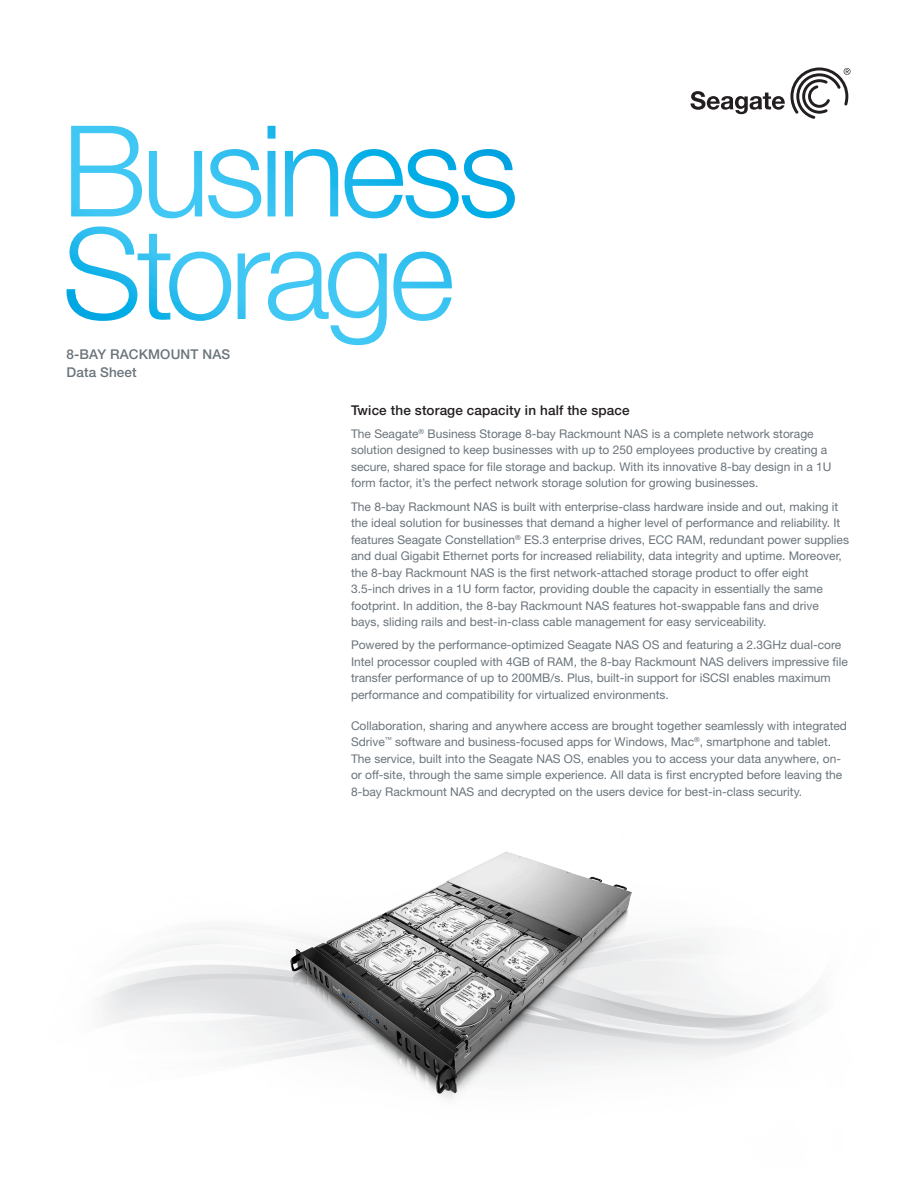
<style>
.page{position:relative;width:918px;height:1188px;background:#fff}
.page>*{position:absolute;margin:0;border:0;box-sizing:border-box;transform-origin:0 0}
.Body_Copy_Subhead{font:500 13.5px "Helvetica Neue LT Std";letter-spacing:.01em;color:#231f20}
.Body_Copy_Subhead-2{font:500 13.5px/18px "Helvetica Neue LT Std";letter-spacing:.01em;color:#6a747b}
.Body_Copy_Subhead-3{font:12px/16.5px "Helvetica Neue LT Std";color:#6a747b}
.Body_Copy{font:12px/16.5px "Helvetica Neue LT Std";color:#6a747b}
</style>
<div class="page">
<img style="left:263px;top:851px;width:391px;height:254px">
<svg style="left:67px;top:126px;width:448px;height:195px"></svg>
<svg style="left:690px;top:67px;width:161px;height:52px"></svg>
<p class="Body_Copy_Subhead-2" style="left:67px;top:345px;width:165px">8-BAY RACKMOUNT NAS<br>Data Sheet</p>
<p class="Body_Copy_Subhead" style="left:351px;top:402px;width:280px">Twice the storage capacity in half the space</p>
<p class="Body_Copy_Subhead-3" style="left:351px;top:425px;width:482px">The Seagate<sup>®</sup> Business Storage 8-bay Rackmount NAS is a complete network storage solution designed to keep businesses with up to 250 employees productive by creating a secure, shared space for file storage and backup. With its innovative 8-bay design in a 1U form factor, it’s the perfect network storage solution for growing businesses.</p>
<p class="Body_Copy_Subhead-3" style="left:351px;top:498px;width:500px">The 8-bay Rackmount NAS is built with enterprise-class hardware inside and out, making it the ideal solution for businesses that demand a higher level of performance and reliability. It features Seagate Constellation<sup>®</sup> ES.3 enterprise drives, ECC RAM, redundant power supplies and dual Gigabit Ethernet ports for increased reliability, data integrity and uptime. Moreover, the 8-bay Rackmount NAS is the first network-attached storage product to offer eight 3.5-inch drives in a 1U form factor, providing double the capacity in essentially the same footprint. In addition, the 8-bay Rackmount NAS features hot-swappable fans and drive bays, sliding rails and best-in-class cable management for easy serviceability.</p>
<p class="Body_Copy_Subhead-3" style="left:351px;top:637px;width:498px">Powered by the performance-optimized Seagate NAS OS and featuring a 2.3GHz dual-core Intel processor coupled with 4GB of RAM, the 8-bay Rackmount NAS delivers impressive file transfer performance of up to 200MB/s. Plus, built-in support for iSCSI enables maximum performance and compatibility for virtualized environments.</p>
<p class="Body_Copy" style="left:351px;top:717px;width:498px">Collaboration, sharing and anywhere access are brought together seamlessly with integrated Sdrive<sup>™</sup> software and business-focused apps for Windows, Mac<sup>®</sup>, smartphone and tablet.<br>The service, built into the Seagate NAS OS, enables you to access your data anywhere, on&shy;or off-site, through the same simple experience. All data is first encrypted before leaving the 8-bay Rackmount NAS and decrypted on the users device for best-in-class security.</p>
</div>
